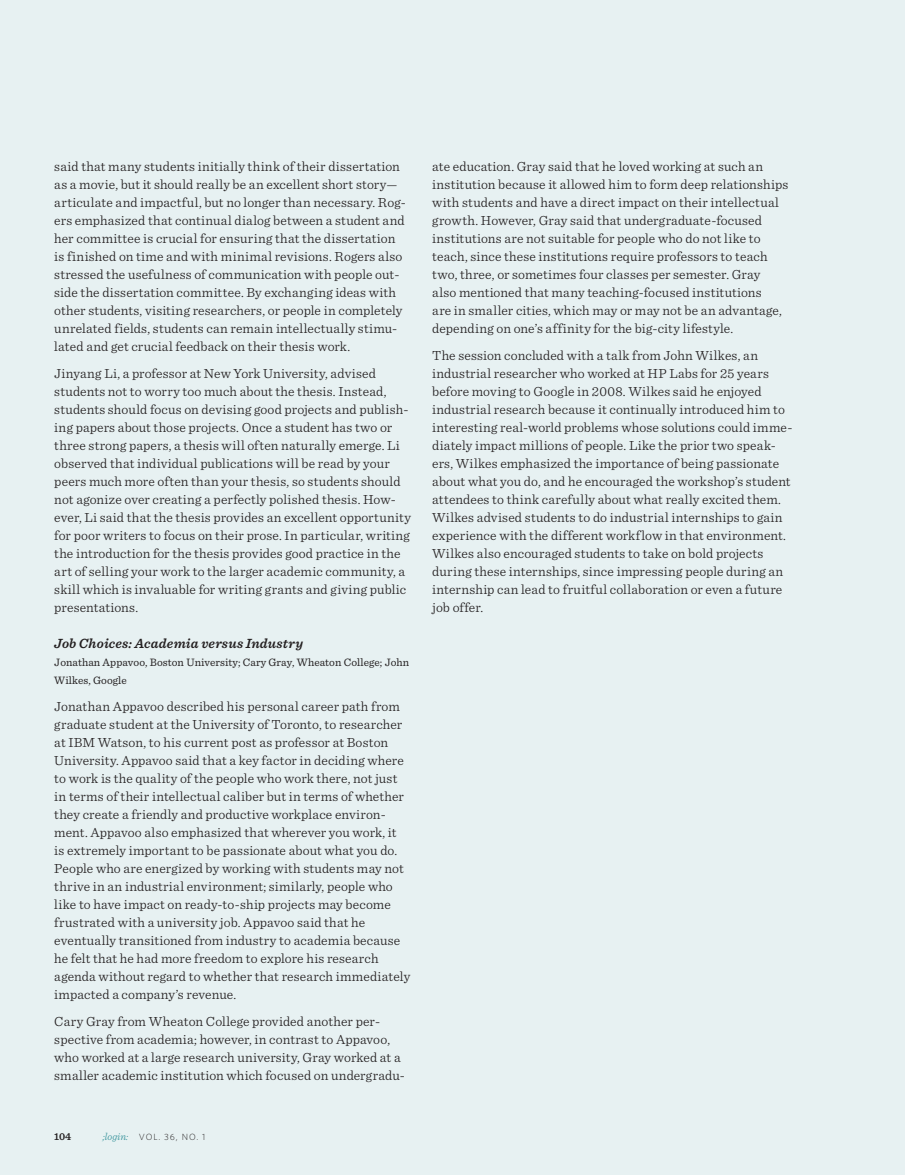
<style>
.page{position:relative;width:905px;height:1175px;background:#fff}
.page>*{position:absolute;margin:0;border:0;box-sizing:border-box;transform-origin:0 0}
.BODY{font:300 13.8px/18px "Sentinel";letter-spacing:.01em;color:#231f20}
.CONF_PANEL_SUBJECT{font:italic 600 13.8px "Sentinel";letter-spacing:.015em;color:#231f20}
.CONF_PARTICIPANT{font:11.25px/18px "Sentinel";letter-spacing:.005em;color:#231f20}
.t1{font:600 10.5px "Sentinel";color:#231f20}
.t2{font:300 9px "Whitney";letter-spacing:.1em;color:#231f20}
.s1{font-family:"Sentinel";font-style:italic;font-size:10.5px;color:#37939b}
</style>
<div class="page">
<div style="left:0;top:0;width:904px;height:1174px;background:#e7f1f2"></div>
<p class="BODY" style="left:54px;top:157px;width:353px">said that many students initially think of their dissertation as a movie, but it should really be an excellent short story— articulate and impactful, but no longer than necessary. Rog&shy;ers emphasized that continual dialog between a student and her committee is crucial for ensuring that the dissertation is finished on time and with minimal revisions. Rogers also stressed the usefulness of communication with people out&shy;side the dissertation committee. By exchanging ideas with other students, visiting researchers, or people in completely unrelated fields, students can remain intellectually stimu&shy;lated and get crucial feedback on their thesis work.</p>
<p class="BODY" style="left:54px;top:364px;width:358px">Jinyang Li, a professor at New York University, advised students not to worry too much about the thesis. Instead, students should focus on devising good projects and publish&shy;ing papers about those projects. Once a student has two or three strong papers, a thesis will often naturally emerge. Li observed that individual publications will be read by your peers much more often than your thesis, so students should not agonize over creating a perfectly polished thesis. How&shy;ever, Li said that the thesis provides an excellent opportunity for poor writers to focus on their prose. In particular, writing the introduction for the thesis provides good practice in the art of selling your work to the larger academic community, a skill which is invaluable for writing grants and giving public presentations.</p>
<p class="CONF_PANEL_SUBJECT" style="left:54px;top:635px;width:250px">Job Choices: Academia versus Industry</p>
<p class="CONF_PARTICIPANT" style="left:54px;top:653px;width:356px">Jonathan Appavoo, Boston University; Cary Gray, Wheaton College; John<br>Wilkes, Google</p>
<p class="BODY" style="left:54px;top:697px;width:357px">Jonathan Appavoo described his personal career path from graduate student at the University of Toronto, to researcher at IBM Watson, to his current post as professor at Boston University. Appavoo said that a key factor in deciding where to work is the quality of the people who work there, not just in terms of their intellectual caliber but in terms of whether they create a friendly and productive workplace environ&shy;ment. Appavoo also emphasized that wherever you work, it<br>is extremely important to be passionate about what you do.<br>People who are energized by working with students may not thrive in an industrial environment; similarly, people who like to have impact on ready-to-ship projects may become frustrated with a university job. Appavoo said that he eventually transitioned from industry to academia because he felt that he had more freedom to explore his research agenda without regard to whether that research immediately impacted a company’s revenue.</p>
<p class="BODY" style="left:54px;top:1012px;width:352px">Cary Gray from Wheaton College provided another per&shy;spective from academia; however, in contrast to Appavoo, who worked at a large research university, Gray worked at a smaller academic institution which focused on undergradu-</p>
<p class="t1" style="left:54px;top:1129px;width:19px">104</p>
<p class="t2" style="left:103px;top:1131px;width:104px"><span class="s1">;login:</span> VOL. 36, NO. 1</p>
<p class="BODY" style="left:432px;top:157px;width:357px">ate education. Gray said that he loved working at such an institution because it allowed him to form deep relationships with students and have a direct impact on their intellectual growth. However, Gray said that undergraduate-focused institutions are not suitable for people who do not like to teach, since these institutions require professors to teach two, three, or sometimes four classes per semester. Gray<br>also mentioned that many teaching-focused institutions<br>are in smaller cities, which may or may not be an advantage, depending on one’s affinity for the big-city lifestyle.</p>
<p class="BODY" style="left:432px;top:346px;width:361px">The session concluded with a talk from John Wilkes, an industrial researcher who worked at HP Labs for 25 years before moving to Google in 2008. Wilkes said he enjoyed industrial research because it continually introduced him to interesting real-world problems whose solutions could imme&shy;diately impact millions of people. Like the prior two speak&shy;ers, Wilkes emphasized the importance of being passionate about what you do, and he encouraged the workshop’s student attendees to think carefully about what really excited them.<br>Wilkes advised students to do industrial internships to gain experience with the different workflow in that environment.<br>Wilkes also encouraged students to take on bold projects during these internships, since impressing people during an internship can lead to fruitful collaboration or even a future job offer.</p>
</div>
